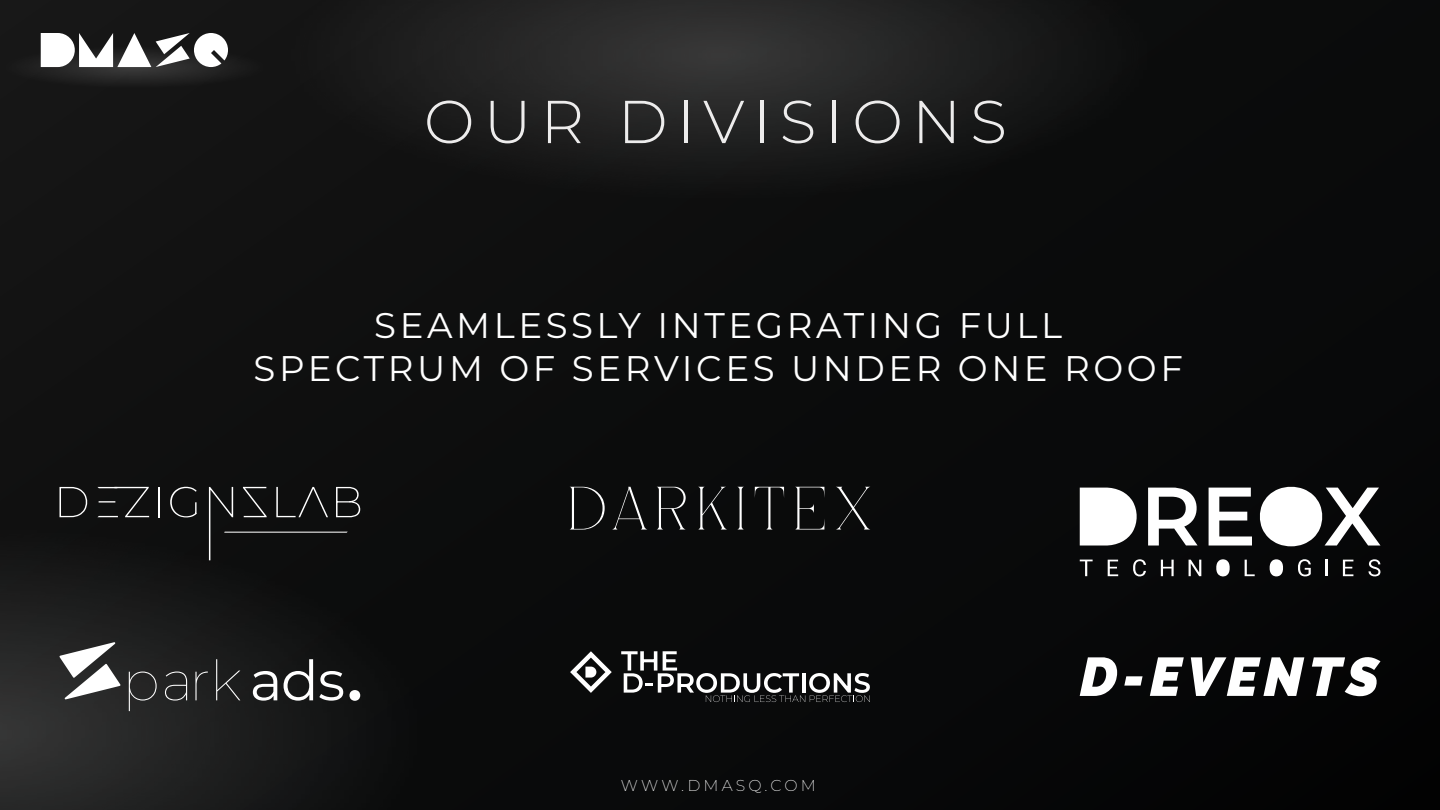
<style>
.page{position:relative;width:1440px;height:810px;background:#0a0b0c}
.page>*{position:absolute;margin:0;border:0;box-sizing:border-box;transform-origin:0 0}
.t1{font:300 60.38px "Montserrat";letter-spacing:.15em;color:#edecec}
.t2{font:35.62px/42.8px "Montserrat";letter-spacing:.1em;color:#fff;text-align:center}
.t3{font:200 15.75px "Montserrat";letter-spacing:.2em;color:#fff}
</style>
<div class="page">
<img style="left:274px;top:0;width:800px;height:180px">
<img style="left:0;top:496px;width:361px;height:314px">
<img style="left:0;top:19px;width:296px;height:96px">
<svg style="left:41px;top:33px;width:187px;height:34px"></svg>
<svg style="left:1080px;top:487px;width:57px;height:59px;background:#dedede"></svg>
<svg style="left:1148px;top:487px;width:50px;height:59px"></svg>
<svg style="left:1209px;top:488px;width:43px;height:58px"></svg>
<svg style="left:1260px;top:486px;width:120px;height:60px"></svg>
<svg style="left:1108px;top:560px;width:10px;height:16px"></svg>
<svg style="left:1133px;top:559px;width:13px;height:17px"></svg>
<svg style="left:1161px;top:560px;width:13px;height:16px"></svg>
<svg style="left:1189px;top:560px;width:12px;height:16px"></svg>
<svg style="left:1216px;top:559px;width:14px;height:18px"></svg>
<svg style="left:1245px;top:560px;width:10px;height:16px"></svg>
<svg style="left:1270px;top:559px;width:13px;height:17px"></svg>
<svg style="left:1298px;top:559px;width:13px;height:17px"></svg>
<svg style="left:1326px;top:560px;width:2px;height:16px"></svg>
<svg style="left:1343px;top:560px;width:10px;height:16px"></svg>
<svg style="left:1368px;top:559px;width:13px;height:17px"></svg>
<svg style="left:1080px;top:560px;width:13px;height:16px"></svg>
<svg style="left:60px;top:487px;width:28px;height:30px"></svg>
<svg style="left:97px;top:487px;width:52px;height:30px"></svg>
<hr style="left:159px;top:487px;width:1px;height:30px;background:#fff">
<svg style="left:170px;top:487px;width:27px;height:31px"></svg>
<svg style="left:209px;top:487px;width:151px;height:73px"></svg>
<svg style="left:570px;top:487px;width:35px;height:43px"></svg>
<svg style="left:612px;top:487px;width:35px;height:43px"></svg>
<svg style="left:657px;top:487px;width:29px;height:43px"></svg>
<svg style="left:698px;top:487px;width:29px;height:43px"></svg>
<svg style="left:737px;top:487px;width:7px;height:43px"></svg>
<svg style="left:755px;top:487px;width:29px;height:43px"></svg>
<svg style="left:795px;top:487px;width:29px;height:43px"></svg>
<svg style="left:836px;top:487px;width:34px;height:43px"></svg>
<svg style="left:129px;top:672px;width:28px;height:39px"></svg>
<svg style="left:165px;top:672px;width:22px;height:29px"></svg>
<svg style="left:195px;top:672px;width:13px;height:28px"></svg>
<svg style="left:216px;top:659px;width:24px;height:41px"></svg>
<svg style="left:253px;top:671px;width:24px;height:30px"></svg>
<svg style="left:284px;top:659px;width:29px;height:42px"></svg>
<svg style="left:319px;top:671px;width:24px;height:30px"></svg>
<svg style="left:349px;top:690px;width:11px;height:11px"></svg>
<svg style="left:59px;top:642px;width:62px;height:58px;background:#828282"></svg>
<svg style="left:1080px;top:657px;width:37px;height:39px"></svg>
<svg style="left:1124px;top:676px;width:19px;height:10px"></svg>
<svg style="left:1150px;top:657px;width:34px;height:39px"></svg>
<svg style="left:1191px;top:657px;width:113px;height:39px"></svg>
<svg style="left:1312px;top:657px;width:68px;height:39px"></svg>
<svg style="left:621px;top:651px;width:249px;height:51px"></svg>
<svg style="left:570px;top:651px;width:42px;height:42px"></svg>
<h1 class="t1" style="left:424px;top:81px;width:585px">OUR DIVISIONS</h1>
<p class="t2" style="left:254px;top:303px;width:931px">SEAMLESSLY INTEGRATING FULL<br>SPECTRUM OF SERVICES UNDER ONE ROOF</p>
<p class="t3" style="left:621px;top:775px;width:196px">WWW.DMASQ.COM</p>
</div>
